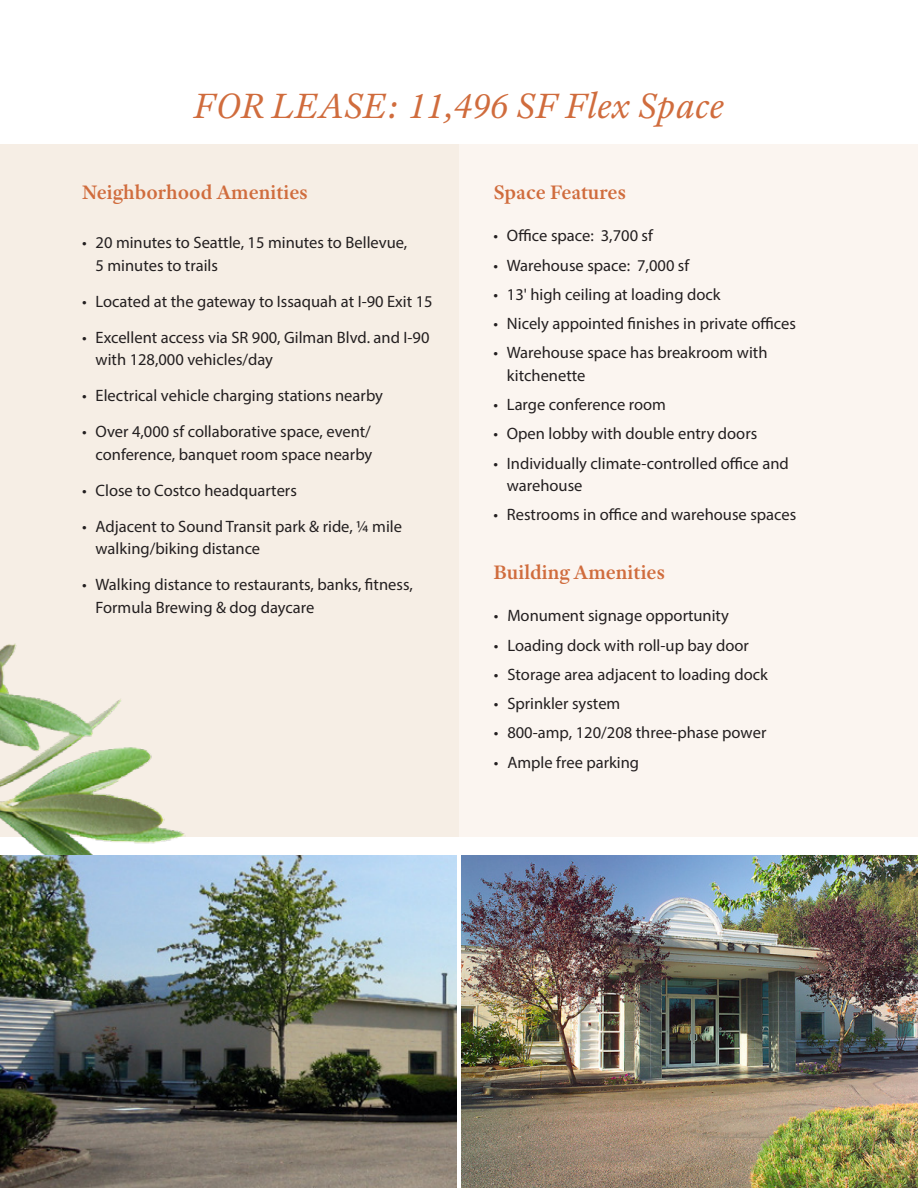
<style>
.page{position:relative;width:918px;height:1188px;background:#fff}
.page>*{position:absolute;margin:0;border:0;box-sizing:border-box;transform-origin:0 0}
.t1{font:italic 37.5px "Adobe Text Pro";color:#d06c3d}
.t2{font:600 21px "Adobe Text Pro";color:#d06c3d}
.t3{font:16.5px/22.5px "Myriad Pro";color:#231f20}
</style>
<div class="page">
<div style="left:0;top:145px;width:459px;height:692px;background:#f6eee5"></div>
<div style="left:459px;top:145px;width:459px;height:692px;background:#fbf5f0"></div>
<img style="left:0;top:643px;width:185px;height:212px">
<img style="left:462px;top:855px;width:456px;height:333px">
<img style="left:0;top:855px;width:456px;height:333px">
<p class="t1" style="left:194px;top:82px;width:532px">FOR LEASE: 11,496 SF Flex Space</p>
<p class="t2" style="left:82px;top:178px;width:227px">Neighborhood Amenities</p>
<p class="t3" style="left:96px;top:231px;width:313px;text-indent:-14px">• 20 minutes to Seattle, 15 minutes to Bellevue,<br>5 minutes to trails</p>
<p class="t3" style="left:82px;top:290px;width:352px">• Located at the gateway to Issaquah at I-90 Exit 15</p>
<p class="t3" style="left:96px;top:326px;width:335px;text-indent:-14px">• Excellent access via SR 900, Gilman Blvd. and I-90 with 128,000 vehicles/day</p>
<p class="t3" style="left:82px;top:384px;width:302px">• Electrical vehicle charging stations nearby</p>
<p class="t3" style="left:82px;top:420px;width:292px;text-align:right">• Over 4,000 sf collaborative space, event/ conference, banquet room space nearby</p>
<p class="t3" style="left:82px;top:479px;width:216px">• Close to Costco headquarters</p>
<p class="t3" style="left:96px;top:515px;width:308px;text-indent:-14px">• Adjacent to Sound Transit park &amp; ride, ¼ mile walking/biking distance</p>
<p class="t3" style="left:96px;top:573px;width:319px;text-indent:-14px">• Walking distance to restaurants, banks, fitness,<br>Formula Brewing &amp; dog daycare</p>
<p class="t2" style="left:493px;top:178px;width:134px">Space Features</p>
<p class="t3" style="left:493px;top:224px;width:161px">• Office space: 3,700 sf</p>
<p class="t3" style="left:493px;top:254px;width:197px">• Warehouse space: 7,000 sf</p>
<p class="t3" style="left:493px;top:283px;width:229px">• 13' high ceiling at loading dock</p>
<p class="t3" style="left:493px;top:312px;width:304px">• Nicely appointed finishes in private offices</p>
<p class="t3" style="left:507px;top:341px;width:262px;text-indent:-14px">• Warehouse space has breakroom with kitchenette</p>
<p class="t3" style="left:493px;top:393px;width:174px">• Large conference room</p>
<p class="t3" style="left:493px;top:422px;width:265px">• Open lobby with double entry doors</p>
<p class="t3" style="left:507px;top:452px;width:283px;text-indent:-14px">• Individually climate-controlled office and warehouse</p>
<p class="t3" style="left:493px;top:503px;width:304px">• Restrooms in office and warehouse spaces</p>
<p class="t2" style="left:493px;top:559px;width:173px">Building Amenities</p>
<p class="t3" style="left:494px;top:604px;width:237px">• Monument signage opportunity</p>
<p class="t3" style="left:494px;top:634px;width:257px">• Loading dock with roll-up bay door</p>
<p class="t3" style="left:494px;top:663px;width:276px">• Storage area adjacent to loading dock</p>
<p class="t3" style="left:494px;top:692px;width:128px">• Sprinkler system</p>
<p class="t3" style="left:494px;top:721px;width:274px">• 800-amp, 120/208 three-phase power</p>
<p class="t3" style="left:494px;top:751px;width:147px">• Ample free parking</p>
</div>
